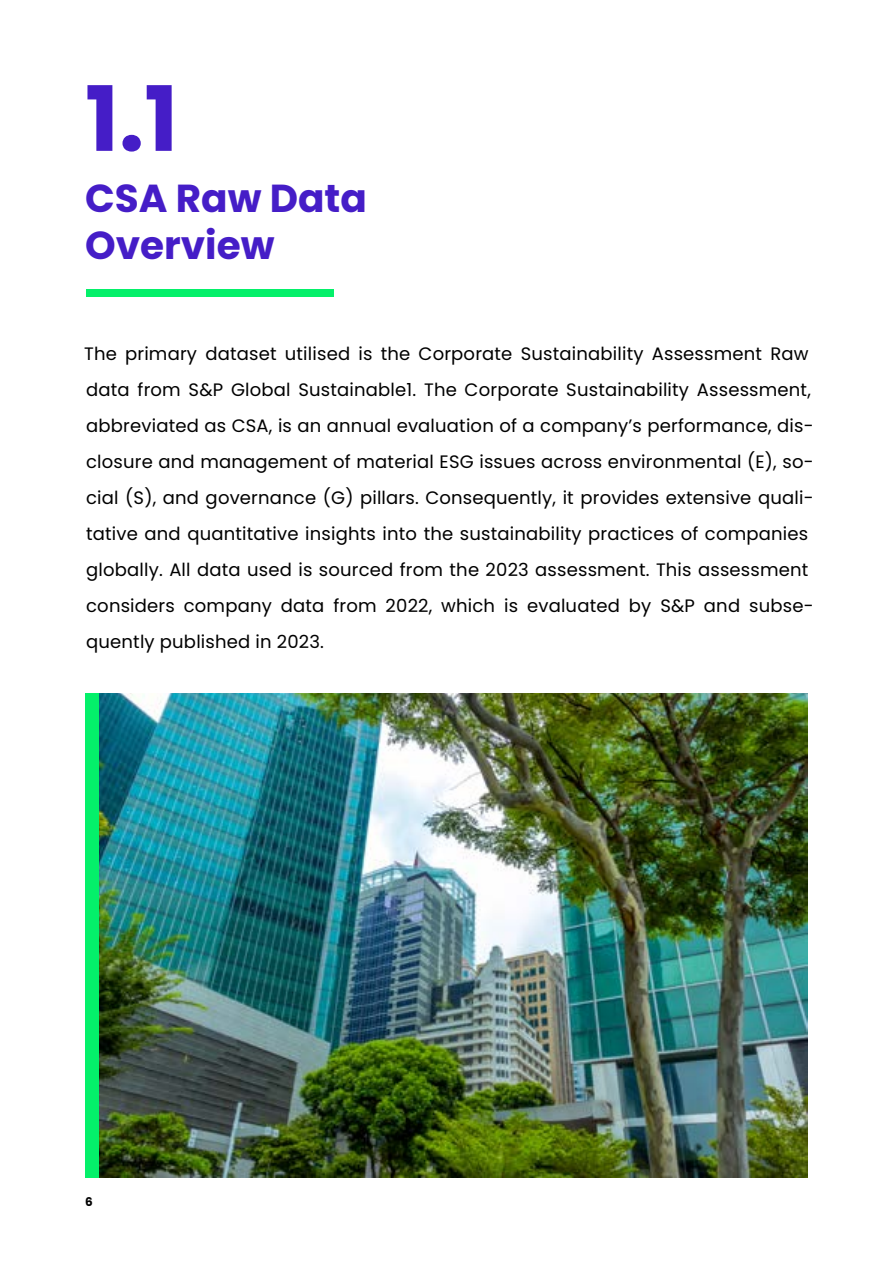
<style>
.page{position:relative;width:893px;height:1263px;background:#fff}
.page>*{position:absolute;margin:0;border:0;box-sizing:border-box;transform-origin:0 0}
.t1{font:700 90px "Poppins";color:#451dc7}
.t2{font:700 39px/46.8px "Poppins";color:#451dc7}
.t3{font:18px/36px "Poppins";letter-spacing:.01em;color:#000}
.t4{font:700 12px "Poppins";color:#000}
</style>
<div class="page">
<img style="left:99px;top:693px;width:709px;height:484px">
<div style="left:85px;top:693px;width:14px;height:485px;background:#04f06a"></div>
<div style="left:86px;top:289px;width:247px;height:7px;background:#04f06a"></div>
<h1 class="t1" style="left:85px;top:67px;width:95px">1.1</h1>
<h2 class="t2" style="left:85px;top:175px;width:283px">CSA Raw Data<br>Overview</h2>
<p class="t3" style="left:84px;top:336px;width:731px">The primary dataset utilised is the Corporate Sustainability Assessment Raw data from S&amp;P Global Sustainable1. The Corporate Sustainability Assessment, abbreviated as CSA, is an annual evaluation of a company’s performance, dis&shy;closure and management of material ESG issues across environmental (E), so&shy;cial (S), and governance (G) pillars. Consequently, it provides extensive quali&shy;tative and quantitative insights into the sustainability practices of companies globally. All data used is sourced from the 2023 assessment. This assessment considers company data from 2022, which is evaluated by S&amp;P and subse&shy;quently published in 2023.</p>
<p class="t4" style="left:85px;top:1195px;width:9px">6</p>
</div>
